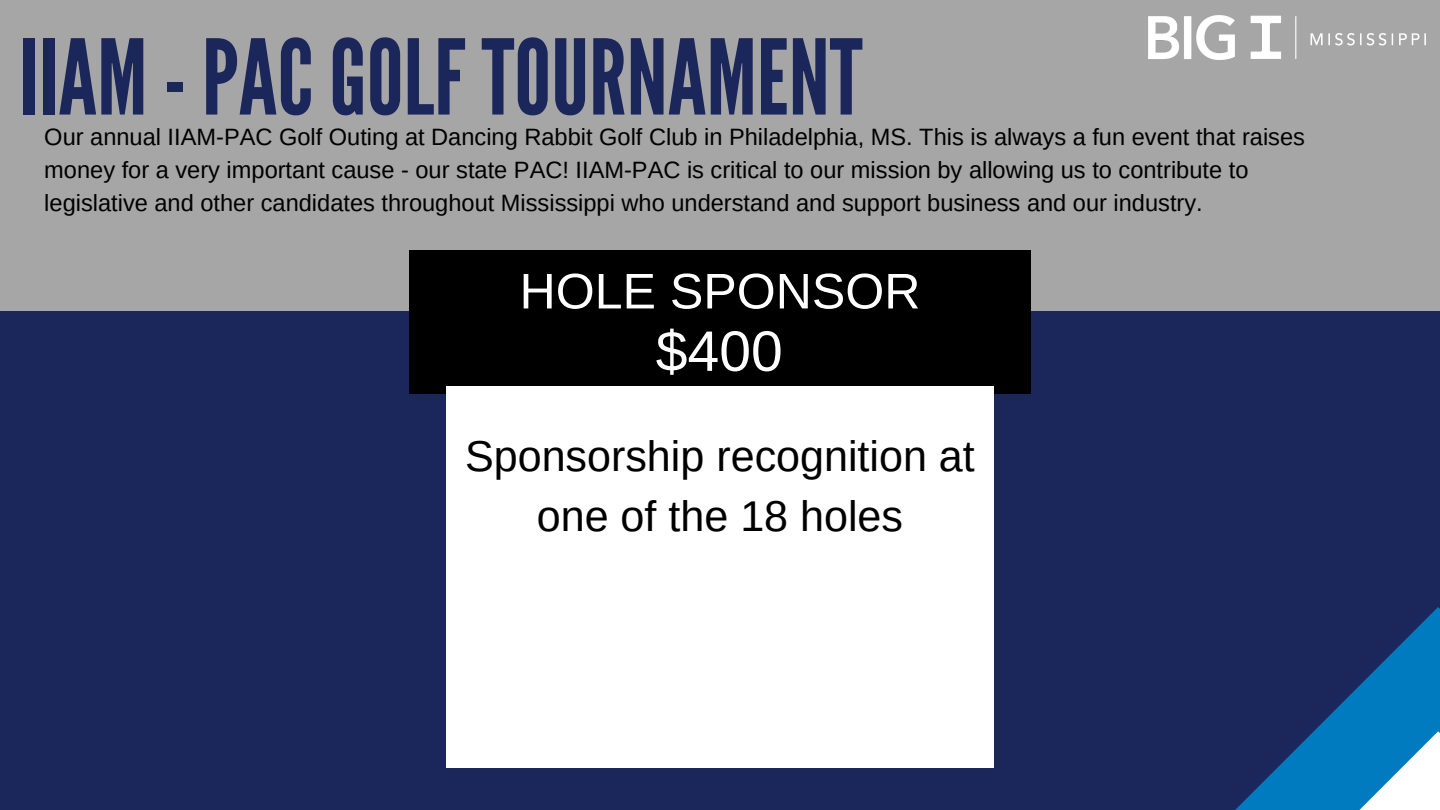
<style>
.page{position:relative;width:1440px;height:810px;background:#a6a6a6}
.page>*{position:absolute;margin:0;border:0;box-sizing:border-box;transform-origin:0 0}
.t1{font:103.9px "League Gothic";color:#1b275b}
.t2{font:57.1px "Arimo";color:#fff}
.t3{font:50.1px "Arimo";color:#fff}
.t4{font:43.1px/60px "Arimo";color:#000;text-align:center}
.t5{font:23.6px/33px "Arimo";color:#000}
</style>
<div class="page">
<div style="left:0;top:312px;width:1440px;height:498px;background:#1b275b"></div>
<svg style="left:1235px;top:607px;width:205px;height:203px"></svg>
<svg style="left:1336px;top:731px;width:104px;height:79px;background:#63aed7"></svg>
<img style="left:1148px;top:16px;width:278px;height:44px">
<div style="left:410px;top:250px;width:620px;height:144px;background:#000"></div>
<div style="left:447px;top:387px;width:546px;height:381px;background:#fff"></div>
<h1 class="t1" style="left:19px;top:17px;width:845px">IIAM -PACGOLFTOURNAMENT</h1>
<p class="t5" style="left:44px;top:120px;width:1262px">Our annual IIAM-PAC Golf Outing at Dancing Rabbit Golf Club in Philadelphia, MS. This is always a fun event that raises money for a very important cause - our state PAC! IIAM-PAC is critical to our mission by allowing us to contribute to legislative and other candidates throughout Mississippi who understand and support business and our industry.</p>
<h3 class="t3" style="left:520px;top:263px;width:402px">HOLE SPONSOR</h3>
<h2 class="t2" style="left:656px;top:319px;width:129px">$400</h2>
<h3 class="t4" style="left:465px;top:426px;width:511px">Sponsorship recognition at one of the 18 holes</h3>
</div>
